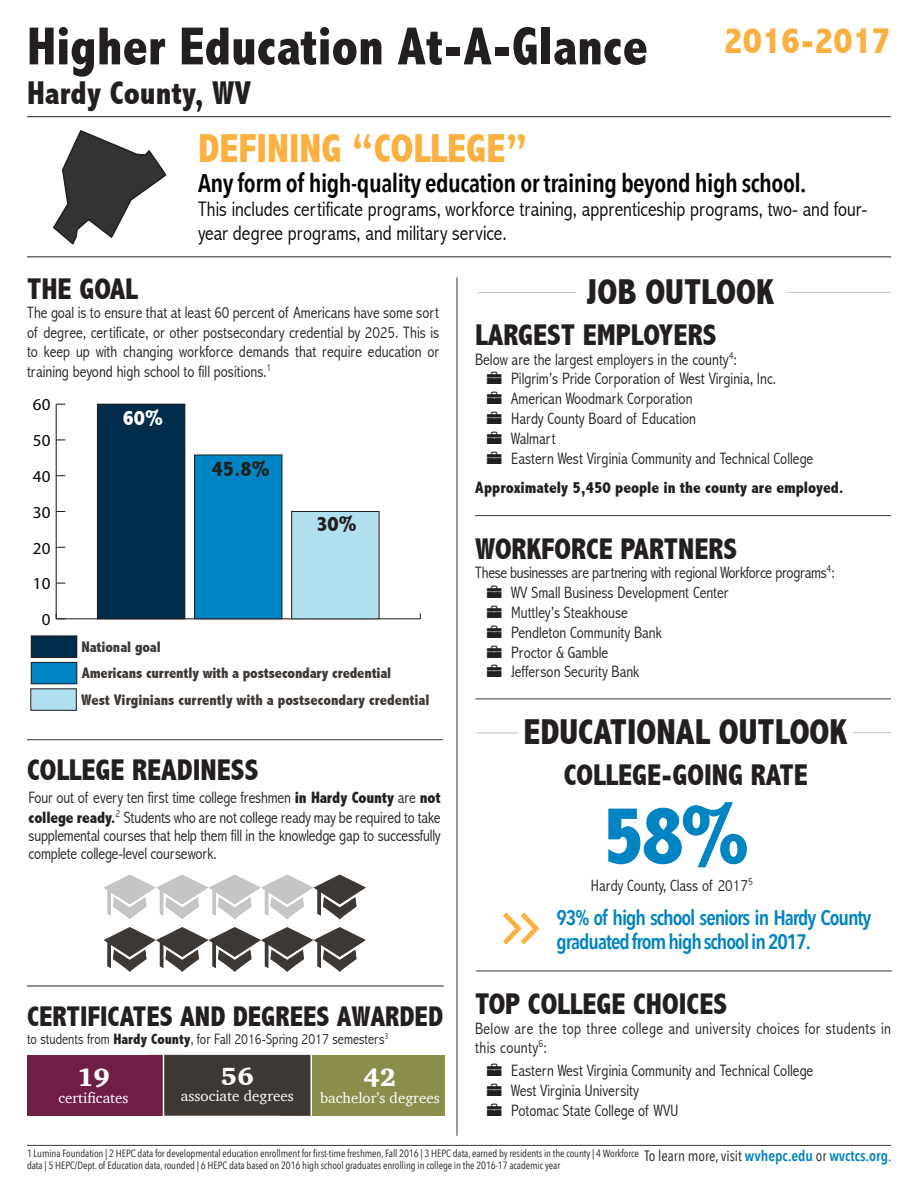
<style>
.page{position:relative;width:918px;height:1188px;background:#fff}
.page>*{position:absolute;margin:0;border:0;box-sizing:border-box;transform-origin:0 0}
.t1{font:800 condensed 84px "Abadi";color:#0084c2}
.t2{font:800 condensed 54px "Abadi";color:#231f20}
.t3{font:800 condensed 40.5px "Abadi";color:#fbb03f}
.t4{font:800 condensed 37.5px "Abadi";color:#fbb03f}
.t5{font:800 condensed 36px "Abadi";color:#231f20}
.t6{font:800 condensed 33px "Abadi";color:#231f20}
.t7{font:800 condensed 30px "Abadi";color:#231f20}
.t8{font:800 condensed 28.5px "Abadi";color:#231f20}
.t9{font:600 25.5px "Avenir Next Condensed";letter-spacing:-.02em;color:#040503}
.t10{font:900 25.5px "Charter";color:#fff}
.t11{font:800 condensed 21.45px "Abadi";color:#231f20}
.t12{font:800 condensed 21.45px "Abadi";color:#fff}
.t13{font:300 condensed 21px/24px "Abadi";color:#040503}
.t14{font:600 21px/24px "Avenir Next Condensed";letter-spacing:-.05em;color:#0084c2}
.t15{font:16.8px "Myriad Pro";color:#040503}
.t16{font:300 condensed 16.5px/19.5px "Abadi";color:#231f20}
.t17{font:300 condensed 16.5px/19.8px "Abadi";letter-spacing:.02em;color:#231f20}
.t18{font:300 condensed 16.5px "Abadi";letter-spacing:-.02em;color:#231f20}
.t19{font:800 condensed 16.5px "Abadi";color:#231f20}
.t20{font:800 condensed 15.3px "Abadi";letter-spacing:-.005em;color:#3e3835}
.t21{font:300 condensed 15px "Abadi";color:#231f20}
.t22{font:15px "Charter";color:#fff}
.t23{font:15px "Avenir Next Condensed";color:#231f20}
.t24{font:10.5px/12.6px "Avenir Next Condensed";letter-spacing:-.01em;color:#231f20}
.s1{font-weight:800}
.s2{font-weight:600;color:#0084c2}
</style>
<div class="page">
<hr style="left:27px;top:1145px;width:864px;height:1px;background:#3e3835">
<hr style="left:27px;top:257px;width:864px;height:1px;background:#231f20">
<hr style="left:56px;top:619px;width:364px;height:1px;background:#231f20">
<hr style="left:56px;top:404px;width:1px;height:215px;background:#231f20">
<svg style="left:56px;top:613px;width:9px;height:7px"></svg>
<div style="left:31px;top:636px;width:46px;height:21px;background:#002b49"></div>
<div style="left:31px;top:636px;width:46px;height:21px;border:1px solid #231f20"></div>
<div style="left:292px;top:512px;width:87px;height:107px;background:#b0e0ed"></div>
<div style="left:31px;top:689px;width:45px;height:21px;background:#b0e0ed"></div>
<div style="left:195px;top:455px;width:87px;height:164px;background:#0084c2"></div>
<div style="left:194px;top:455px;width:88px;height:164px;border:1px solid #231f20"></div>
<div style="left:31px;top:662px;width:46px;height:22px;background:#0084c2"></div>
<div style="left:31px;top:662px;width:46px;height:22px;border:1px solid #231f20"></div>
<div style="left:97px;top:404px;width:88px;height:215px;background:#002b49"></div>
<div style="left:97px;top:404px;width:88px;height:215px;border:1px solid #231f20"></div>
<hr style="left:27px;top:116px;width:864px;height:1px;background:#231f20">
<hr style="left:27px;top:739px;width:416px;height:1px;background:#3e3835">
<hr style="left:27px;top:986px;width:417px;height:1px;background:#231f20">
<div style="left:280px;top:1055px;width:165px;height:61px;background:#8b8d4a"></div>
<div style="left:164px;top:1055px;width:146px;height:61px;background:#3e3835"></div>
<div style="left:28px;top:1055px;width:136px;height:61px;background:#701e45"></div>
<hr style="left:163px;top:1053px;width:1px;height:68px;background:#fff">
<hr style="left:310px;top:1052px;width:2px;height:68px;background:#fff">
<hr style="left:475px;top:515px;width:416px;height:1px;background:#3e3835">
<hr style="left:457px;top:277px;width:1px;height:859px;background:#3e3835">
<hr style="left:475px;top:699px;width:416px;height:1px;background:#3e3835">
<hr style="left:478px;top:292px;width:98px;height:1px;background:#c3c5c6">
<hr style="left:787px;top:292px;width:103px;height:1px;background:#c3c5c6">
<hr style="left:476px;top:733px;width:42px;height:1px;background:#c3c5c6">
<hr style="left:853px;top:732px;width:38px;height:1px;background:#c3c5c6">
<hr style="left:476px;top:971px;width:416px;height:1px;background:#3e3835">
<svg style="left:53px;top:130px;width:114px;height:115px"></svg>
<p class="t2" style="left:27px;top:15px;width:623px">Higher Education At-A-Glance</p>
<p class="t6" style="left:27px;top:74px;width:226px">Hardy County, WV</p>
<p class="t3" style="left:198px;top:125px;width:330px">DEFINING “COLLEGE”</p>
<p class="t9" style="left:198px;top:161px;width:610px">Any form of high-quality education or training beyond high school.</p>
<p class="t13" style="left:198px;top:197px;width:671px">This includes certificate programs, workforce training, apprenticeship programs, two- and four&shy;year degree programs, and military service.</p>
<p class="t4" style="left:724px;top:19px;width:169px">2016-2017</p>
<p class="t7" style="left:27px;top:271px;width:112px">THE GOAL</p>
<p class="t16" style="left:27px;top:303px;width:414px;text-align:justify">The goal is to ensure that at least 60 percent of Americans have some sort of degree, certificate, or other postsecondary credential by 2025. This is to keep up with changing workforce demands that require education or training beyond high school to fill positions.<sup>1</sup></p>
<p class="t15" style="left:33px;top:394px;width:19px">60</p>
<p class="t15" style="left:33px;top:430px;width:19px">50</p>
<p class="t15" style="left:33px;top:466px;width:19px">40</p>
<p class="t15" style="left:33px;top:502px;width:19px">30</p>
<p class="t15" style="left:33px;top:538px;width:19px">20</p>
<p class="t15" style="left:33px;top:573px;width:19px">10</p>
<p class="t15" style="left:42px;top:609px;width:10px">0</p>
<p class="t12" style="left:123px;top:405px;width:42px">60%</p>
<p class="t20" style="left:81px;top:638px;width:81px">National goal</p>
<p class="t11" style="left:212px;top:456px;width:59px">45.8%</p>
<p class="t11" style="left:316px;top:512px;width:42px">30%</p>
<p class="t20" style="left:82px;top:664px;width:311px">Americans currently with a postsecondary credential</p>
<p class="t20" style="left:81px;top:691px;width:350px">West Virginians currently with a postsecondary credential</p>
<p class="t7" style="left:27px;top:752px;width:233px">COLLEGE READINESS</p>
<p class="t16" style="left:28px;top:788px;width:414px">Four out of every ten first time college freshmen <span class="s1">in Hardy County</span> are <span class="s1">not college ready.</span><sup>2</sup> Students who are not college ready may be required to take</p>
<p class="t16" style="left:28px;top:826px;width:414px;line-height:18px">supplemental courses that help them fill in the knowledge gap to successfully complete college-level coursework.</p>
<p class="t8" style="left:27px;top:1000px;width:418px">CERTIFICATES AND DEGREES AWARDED</p>
<p class="t21" style="left:27px;top:1030px;width:363px">to students from <span class="s1">Hardy County</span>, for Fall 2016-Spring 2017 semesters<sup>3</sup></p>
<p class="t10" style="left:364px;top:1062px;width:34px">42</p>
<p class="t22" style="left:320px;top:1085px;width:121px">bachelor’s degrees</p>
<p class="t10" style="left:221px;top:1060px;width:34px">56</p>
<p class="t22" style="left:181px;top:1083px;width:114px">associate degrees</p>
<p class="t10" style="left:77px;top:1062px;width:34px">19</p>
<p class="t22" style="left:58px;top:1085px;width:72px">certificates</p>
<p class="t5" style="left:586px;top:271px;width:188px">JOB OUTLOOK</p>
<p class="t7" style="left:475px;top:317px;width:243px">LARGEST EMPLOYERS</p>
<p class="t16" style="left:475px;top:349px;width:263px">Below are the largest employers in the county<sup>4</sup>:</p>
<p class="t16" style="left:511px;top:369px;width:267px">Pilgrim’s Pride Corporation of West Virginia, Inc.</p>
<p class="t16" style="left:511px;top:389px;width:183px">American Woodmark Corporation</p>
<p class="t16" style="left:511px;top:409px;width:186px">Hardy County Board of Education</p>
<p class="t16" style="left:511px;top:429px;width:46px">Walmart</p>
<p class="t16" style="left:511px;top:448px;width:304px">Eastern West Virginia Community and Technical College</p>
<p class="t19" style="left:475px;top:478px;width:370px">Approximately 5,450 people in the county are employed.</p>
<p class="t7" style="left:475px;top:531px;width:263px">WORKFORCE PARTNERS</p>
<p class="t18" style="left:475px;top:563px;width:361px">These businesses are partnering with regional Workforce programs<sup>4</sup>:</p>
<p class="t16" style="left:511px;top:583px;width:219px">WV Small Business Development Center</p>
<p class="t16" style="left:511px;top:603px;width:118px">Muttley’s Steakhouse</p>
<p class="t16" style="left:511px;top:623px;width:152px">Pendleton Community Bank</p>
<p class="t16" style="left:511px;top:642px;width:98px">Proctor &amp; Gamble</p>
<p class="t16" style="left:511px;top:662px;width:130px">Jefferson Security Bank</p>
<p class="t5" style="left:524px;top:711px;width:325px">EDUCATIONAL OUTLOOK</p>
<p class="t7" style="left:564px;top:757px;width:246px">COLLEGE-GOING RATE</p>
<p class="t1" style="left:602px;top:787px;width:149px">58%</p>
<p class="t16" style="left:591px;top:875px;width:163px">Hardy County, Class of 2017<sup>5</sup></p>
<p class="t14" style="left:556px;top:905px;width:317px">93% of high school seniors in Hardy County graduated from high school in 2017.</p>
<p class="t7" style="left:475px;top:986px;width:253px">TOP COLLEGE CHOICES</p>
<p class="t17" style="left:475px;top:1018px;width:417px">Below are the top three college and university choices for students in this county<sup>6</sup>:</p>
<p class="t16" style="left:511px;top:1061px;width:304px">Eastern West Virginia Community and Technical College</p>
<p class="t16" style="left:511px;top:1081px;width:129px">West Virginia University</p>
<p class="t16" style="left:511px;top:1101px;width:168px">Potomac State College of WVU</p>
<p class="t24" style="left:27px;top:1146px;width:614px">1 Lumina Foundation | 2 HEPC data for developmental education enrollment for first-time freshmen, Fall 2016 | 3 HEPC data, earned by residents in the county | 4 Workforce data | 5 HEPC/Dept. of Education data, rounded | 6 HEPC data based on 2016 high school graduates enrolling in college in the 2016-17 academic year</p>
<p class="t23" style="left:644px;top:1143px;width:249px">To learn more, visit <span class="s2">wvhepc.edu</span> or <span class="s2">wvctcs.org</span>.</p>
</div>
